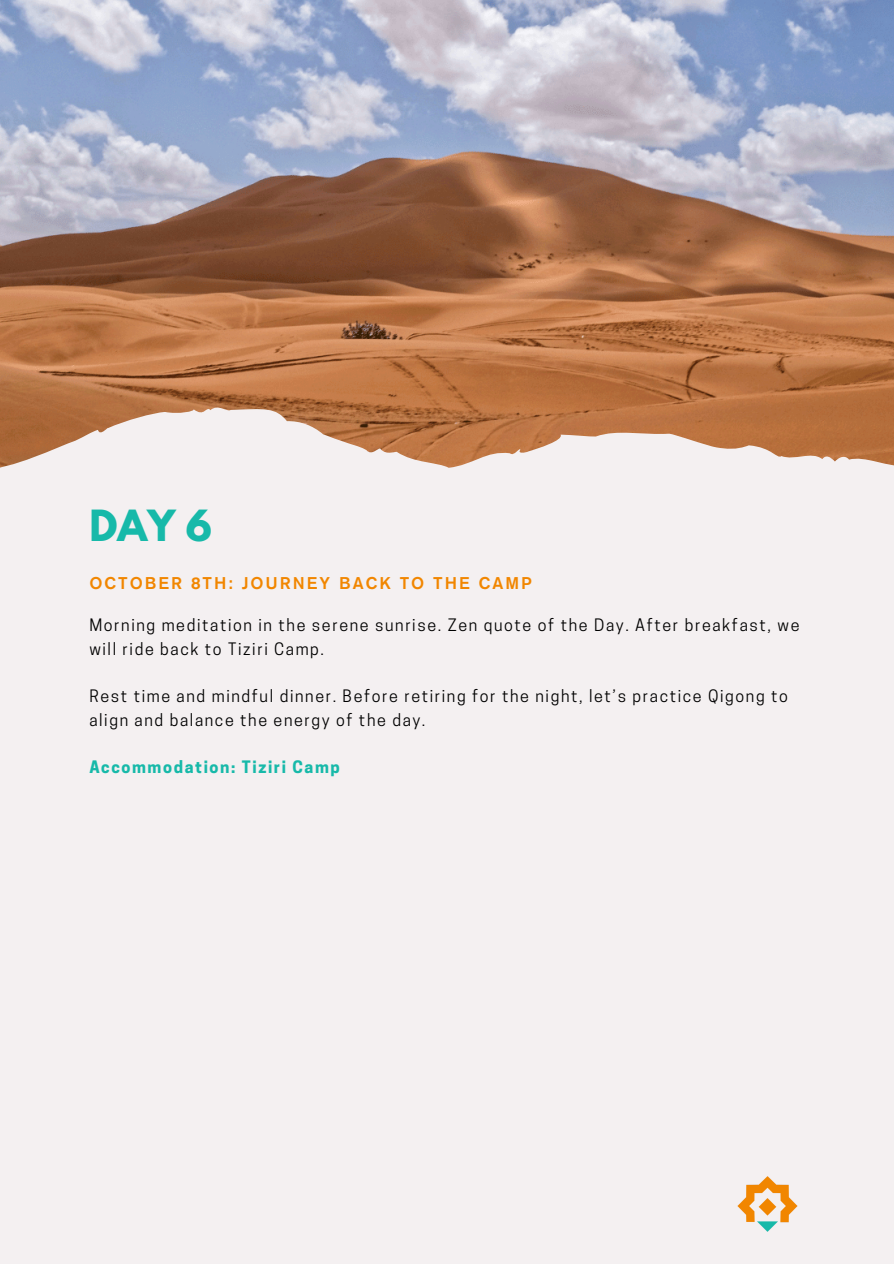
<style>
.page{position:relative;width:894px;height:1264px;background:#fff}
.page>*{position:absolute;margin:0;border:0;box-sizing:border-box;transform-origin:0 0}
.t1{font:700 38.1px "League Spartan";color:#17b9a9}
.t2{font:500 16.95px "Akzidenz Grotesk Pro";letter-spacing:.12em;color:#f18600}
.t3{font:16.05px/23.7px "Cooper Hewitt";letter-spacing:.1em;color:#000}
.t4{font:700 16.05px "Cooper Hewitt";letter-spacing:.1em;color:#17b9a9}
</style>
<div class="page">
<div style="left:0;top:0;width:893px;height:1263px;background:#f4f0f1"></div>
<img style="left:737px;top:1176px;width:61px;height:56px">
<img style="left:0;top:0;width:893px;height:468px">
<h1 class="t1" style="left:89px;top:506px;width:124px">DAY 6</h1>
<h2 class="t2" style="left:89px;top:576px;width:444px">OCTOBER 8TH: JOURNEY BACK TO THE CAMP</h2>
<p class="t3" style="left:89px;top:615px;width:711px">Morning meditation in the serene sunrise. Zen quote of the Day. After breakfast, we will ride back to Tiziri Camp.</p>
<p class="t3" style="left:89px;top:686px;width:700px">Rest time and mindful dinner. Before retiring for the night, let’s practice Qigong to align and balance the energy of the day.</p>
<p class="t4" style="left:89px;top:760px;width:252px">Accommodation: Tiziri Camp</p>
</div>
